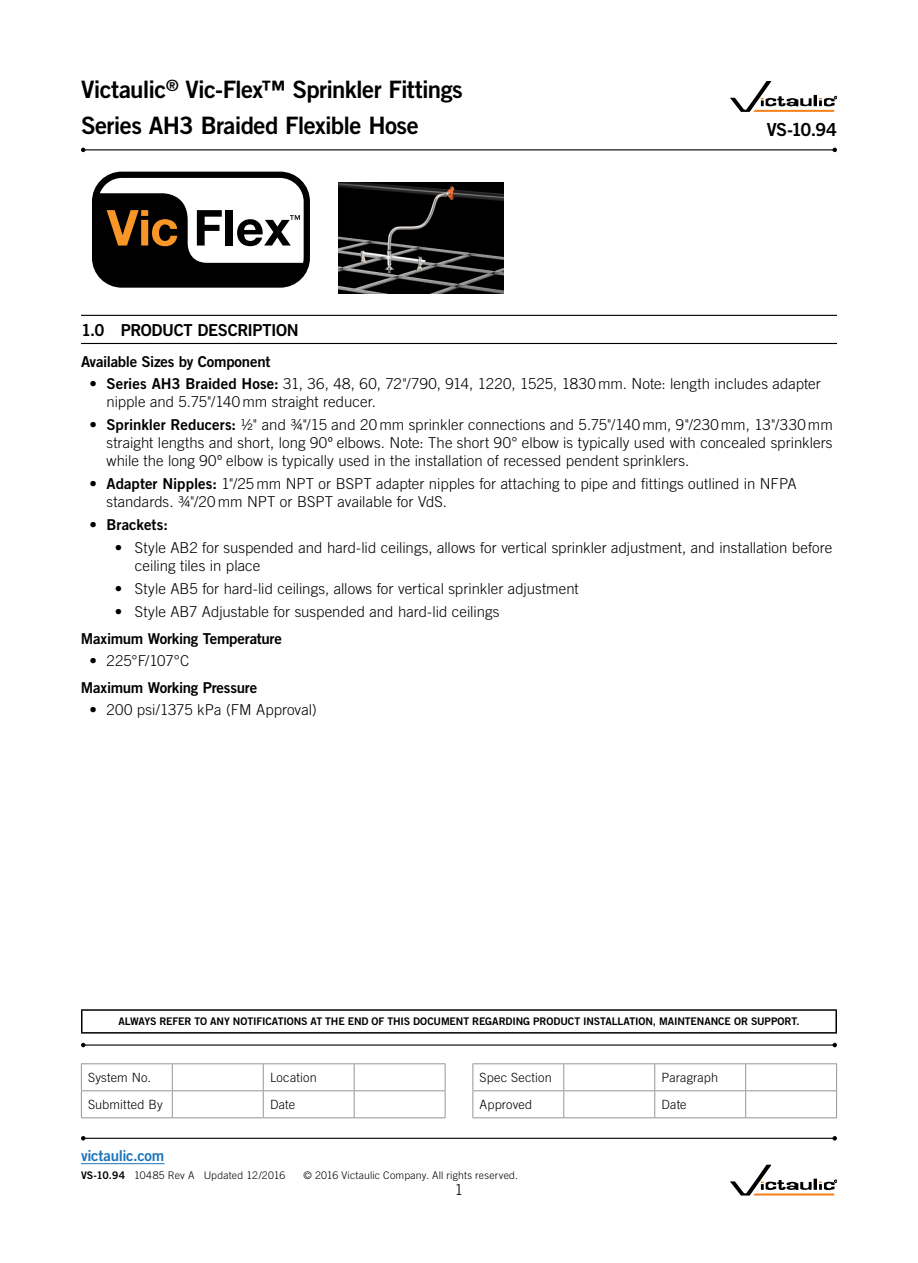
<style>
.page{position:relative;width:918px;height:1263px;background:#fff}
.page>*{position:absolute;margin:0;border:0;box-sizing:border-box;transform-origin:0 0}
.t1{font:24px/35.2px "Trade Gothic LT Std Bd 2";letter-spacing:-.03em;color:#000}
.t2{font:18px "Trade Gothic LT Std Bd 2";color:#000}
.t3{font:16.5px "Trade Gothic LT Std Bd 2";letter-spacing:-.025em;color:#000}
.t4{font:300 15px/18px "Trade Gothic LT Std";letter-spacing:.005em;color:#000}
.t5{font:15px "Trade Gothic LT Std Bd 2";letter-spacing:-.02em;color:#000}
.t6{font:15px "Trade Gothic LT Std Bd 2";letter-spacing:-.02em;color:#1c75bc}
.t7{font:15px "Trade Gothic LT Std Bd 2";letter-spacing:.005em;color:#000}
.t8{font:300 12.75px "Trade Gothic LT Std";letter-spacing:.01em;color:#000}
.t9{font:10.5px "Trade Gothic LT Std Bd 2";letter-spacing:-.01em;color:#000}
.t10{font:300 10.5px "Trade Gothic LT Std";letter-spacing:.015em;color:#000}
.s1{font-family:"Trade Gothic LT Std Bd 2";font-weight:400}
</style>
<div class="page">
<hr style="left:81px;top:1163px;width:83px;height:1px;background:#1c75bc">
<hr style="left:81px;top:1009px;width:756px;height:2px;background:#000">
<svg style="left:81px;top:1011px;width:1px;height:21px"></svg>
<svg style="left:836px;top:1011px;width:1px;height:21px"></svg>
<hr style="left:81px;top:1032px;width:756px;height:1px;background:#000">
<hr style="left:81px;top:315px;width:756px;height:1px;background:#000">
<hr style="left:81px;top:343px;width:756px;height:1px;background:#000">
<div style="left:90px;top:170px;width:222px;height:120px;border:4px solid #fff;border-radius:30px"></div>
<svg style="left:92px;top:172px;width:218px;height:116px"></svg>
<img style="left:339px;top:183px;width:165px;height:110px">
<hr style="left:83px;top:149px;width:752px;height:1px;background:#000">
<svg style="left:81px;top:148px;width:5px;height:4px"></svg>
<svg style="left:832px;top:148px;width:5px;height:4px"></svg>
<hr style="left:83px;top:1138px;width:752px;height:1px;background:#000">
<svg style="left:81px;top:1136px;width:5px;height:4px"></svg>
<svg style="left:832px;top:1136px;width:5px;height:4px"></svg>
<hr style="left:83px;top:1044px;width:752px;height:1px;background:#000">
<svg style="left:81px;top:1043px;width:5px;height:4px"></svg>
<svg style="left:832px;top:1043px;width:5px;height:4px"></svg>
<svg style="left:730px;top:81px;width:107px;height:31px"></svg>
<svg style="left:730px;top:1165px;width:107px;height:30px"></svg>
<hr style="left:81px;top:1063px;width:91px;height:1px;background:#939598">
<hr style="left:172px;top:1063px;width:91px;height:1px;background:#939598">
<hr style="left:263px;top:1063px;width:91px;height:1px;background:#939598">
<hr style="left:354px;top:1063px;width:92px;height:1px;background:#939598">
<hr style="left:81px;top:1090px;width:91px;height:1px;background:#939598">
<hr style="left:172px;top:1090px;width:91px;height:1px;background:#939598">
<svg style="left:172px;top:1064px;width:1px;height:53px"></svg>
<hr style="left:263px;top:1090px;width:91px;height:1px;background:#939598">
<svg style="left:263px;top:1064px;width:1px;height:53px"></svg>
<hr style="left:354px;top:1090px;width:92px;height:1px;background:#939598">
<svg style="left:354px;top:1064px;width:1px;height:53px"></svg>
<svg style="left:445px;top:1064px;width:1px;height:53px"></svg>
<hr style="left:81px;top:1117px;width:91px;height:1px;background:#939598">
<hr style="left:172px;top:1117px;width:91px;height:1px;background:#939598">
<hr style="left:263px;top:1117px;width:91px;height:1px;background:#939598">
<hr style="left:354px;top:1117px;width:92px;height:1px;background:#939598">
<svg style="left:81px;top:1064px;width:1px;height:53px"></svg>
<hr style="left:472px;top:1063px;width:92px;height:1px;background:#939598">
<hr style="left:564px;top:1063px;width:91px;height:1px;background:#939598">
<hr style="left:655px;top:1063px;width:91px;height:1px;background:#939598">
<hr style="left:746px;top:1063px;width:91px;height:1px;background:#939598">
<hr style="left:472px;top:1090px;width:92px;height:1px;background:#939598">
<hr style="left:564px;top:1090px;width:91px;height:1px;background:#939598">
<svg style="left:563px;top:1064px;width:1px;height:53px"></svg>
<hr style="left:655px;top:1090px;width:91px;height:1px;background:#939598">
<svg style="left:654px;top:1064px;width:1px;height:53px"></svg>
<hr style="left:746px;top:1090px;width:91px;height:1px;background:#939598">
<svg style="left:745px;top:1064px;width:1px;height:53px"></svg>
<svg style="left:836px;top:1064px;width:1px;height:53px"></svg>
<hr style="left:472px;top:1117px;width:92px;height:1px;background:#939598">
<hr style="left:564px;top:1117px;width:91px;height:1px;background:#939598">
<hr style="left:655px;top:1117px;width:91px;height:1px;background:#939598">
<hr style="left:746px;top:1117px;width:91px;height:1px;background:#939598">
<svg style="left:472px;top:1064px;width:1px;height:53px"></svg>
<h1 class="t1" style="left:81px;top:72px;width:383px">Victaulic<sup>®</sup> Vic-Flex™ Sprinkler Fittings<br>Series AH3 Braided Flexible Hose</h1>
<p class="t2" style="left:767px;top:119px;width:72px">VS-10.94</p>
<p class="t3" style="left:81px;top:320px;width:219px">1.0 PRODUCT DESCRIPTION</p>
<p class="t5" style="left:81px;top:352px;width:191px">Available Sizes by Component</p>
<p class="t4" style="left:107px;top:375px;width:716px;text-indent:-17px"><span class="s1">• Series AH3 Braided Hose:</span> 31, 36, 48, 60, 72"/790, 914, 1220, 1525, 1830 mm. Note: length includes adapter nipple and 5.75"/140 mm straight reducer.</p>
<p class="t4" style="left:107px;top:416px;width:728px;text-align:justify;text-indent:-17px"><span class="s1">• Sprinkler Reducers:</span> ½" and ¾"/15 and 20 mm sprinkler connections and 5.75"/140 mm, 9"/230 mm, 13"/330 mm straight lengths and short, long 90º elbows. Note: The short 90° elbow is typically used with concealed sprinklers while the long 90º elbow is typically used in the installation of recessed pendent sprinklers.</p>
<p class="t4" style="left:107px;top:474px;width:692px;text-indent:-17px"><span class="s1">• Adapter Nipples:</span> 1"/25 mm NPT or BSPT adapter nipples for attaching to pipe and fittings outlined in NFPA standards. ¾"/20 mm NPT or BSPT available for VdS.</p>
<p class="t7" style="left:90px;top:515px;width:80px">• Brackets:</p>
<p class="t4" style="left:135px;top:538px;width:699px;text-indent:-20px">• Style AB2 for suspended and hard-lid ceilings, allows for vertical sprinkler adjustment, and installation before ceiling tiles in place</p>
<p class="t4" style="left:115px;top:579px;width:466px">• Style AB5 for hard-lid ceilings, allows for vertical sprinkler adjustment</p>
<p class="t4" style="left:115px;top:602px;width:386px">• Style AB7 Adjustable for suspended and hard-lid ceilings</p>
<p class="t5" style="left:81px;top:629px;width:203px">Maximum Working Temperature</p>
<p class="t4" style="left:90px;top:651px;width:101px">• 225°F/107°C</p>
<p class="t5" style="left:81px;top:678px;width:178px">Maximum Working Pressure</p>
<p class="t4" style="left:90px;top:701px;width:229px">• 200 psi/1375 kPa (FM Approval)</p>
<p class="t9" style="left:118px;top:1015px;width:683px">ALWAYS REFER TO ANY NOTIFICATIONS AT THE END OF THIS DOCUMENT REGARDING PRODUCT INSTALLATION, MAINTENANCE OR SUPPORT.</p>
<p class="t8" style="left:88px;top:1070px;width:64px">System No.</p>
<p class="t8" style="left:270px;top:1070px;width:48px">Location</p>
<p class="t8" style="left:88px;top:1097px;width:76px">Submitted By</p>
<p class="t8" style="left:270px;top:1097px;width:27px">Date</p>
<p class="t8" style="left:480px;top:1070px;width:74px">Spec Section</p>
<p class="t8" style="left:662px;top:1070px;width:58px">Paragraph</p>
<p class="t8" style="left:480px;top:1097px;width:54px">Approved</p>
<p class="t8" style="left:662px;top:1097px;width:27px">Date</p>
<p class="t6" style="left:81px;top:1146px;width:85px">victaulic.com</p>
<p class="t10" style="left:81px;top:1169px;width:206px"><span class="s1">VS-10.94</span> 10485 Rev A Updated 12/2016</p>
<p class="t10" style="left:303px;top:1169px;width:216px">© 2016 Victaulic Company. All rights reserved.</p>
<p class="t4" style="left:455px;top:1181px;width:10px">1</p>
</div>
